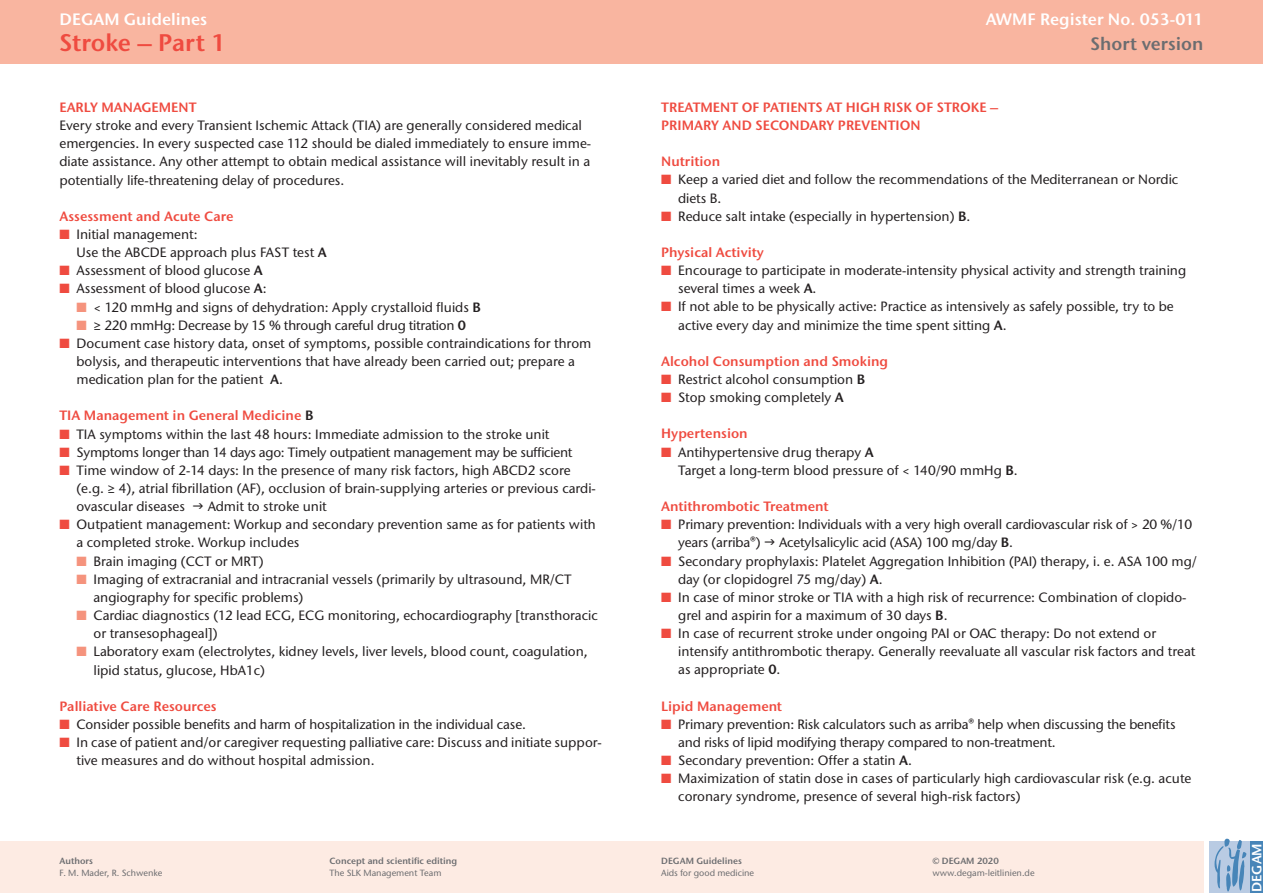
<style>
.page{position:relative;width:1263px;height:893px;background:#fff}
.page>*{position:absolute;margin:0;border:0;box-sizing:border-box;transform-origin:0 0}
.t1{font:600 24px "Stone Sans ITC Pro";letter-spacing:-.005em;color:#ef4b40}
.t2{font:600 18px "Stone Sans ITC Pro";color:#6c6d70}
.t3{font:600 16.5px "Stone Sans ITC Pro";color:#fff}
.t4{font:500 13.5px/18.1px "Stone Sans ITC Std";color:#231f20}
.t5{font:600 13.5px/18.1px "Stone Sans ITC Pro";color:#ef4b40}
.t6{font:500 13.5px "Stone Sans ITC Std";letter-spacing:-.02em;color:#231f20}
.t7{font:600 13.35px "Stone Sans ITC Pro";letter-spacing:.005em;color:#fff}
.t8{font:500 9px "Stone Sans ITC Std";color:#6c6d70}
.t9{font:600 9px "Stone Sans ITC Pro";color:#6c6d70}
.s1{color:#ef4b40}
.s2{font-family:"Stone Sans ITC Pro";font-weight:600}
.s3{color:#f5937d}
.s4{color:#231f20}
</style>
<div class="page">
<div style="left:0;top:0;width:1263px;height:64px;background:#f9b5a0"></div>
<div style="left:0;top:842px;width:1203px;height:51px;background:#fdebe3"></div>
<div style="left:1209px;top:842px;width:40px;height:51px;background:#b9cbe3"></div>
<div style="left:1250px;top:842px;width:13px;height:51px;background:#4785b8"></div>
<svg style="left:1214px;top:838px;width:32px;height:54px"></svg>
<p class="t3" style="left:60px;top:9px;width:149px">DEGAM Guidelines</p>
<p class="t3" style="left:986px;top:9px;width:219px">AWMF Register No. 053-011</p>
<h1 class="t1" style="left:59px;top:27px;width:168px">Stroke – Part 1</h1>
<h2 class="t2" style="left:1090px;top:32px;width:115px">Short version</h2>
<p class="t5" style="left:59px;top:98px;width:138px">EARLY MANAGEMENT</p>
<p class="t4" style="left:59px;top:116px;width:533px">Every stroke and every Transient Ischemic Attack (TIA) are generally considered medical emergencies. In every suspected case 112 should be dialed immediately to ensure imme&shy;diate assistance. Any other attempt to obtain medical assistance will inevitably result in a potentially life-threatening delay of procedures.</p>
<p class="t5" style="left:59px;top:207px;width:175px">Assessment and Acute Care</p>
<p class="t4" style="left:77px;top:225px;width:252px;text-indent:-17px"><span class="s1">■</span> Initial management:<br>Use the ABCDE approach plus FAST test <span class="s2">A</span></p>
<p class="t4" style="left:59px;top:261px;width:205px"><span class="s1">■</span> Assessment of blood glucose <span class="s2">A</span></p>
<p class="t4" style="left:59px;top:280px;width:209px"><span class="s1">■</span> Assessment of blood glucose <span class="s2">A</span>:</p>
<p class="t4" style="left:77px;top:298px;width:406px"><span class="s3">■</span> &lt; 120 mmHg and signs of dehydration: Apply crystalloid fluids <span class="s2">B</span></p>
<p class="t4" style="left:77px;top:316px;width:391px"><span class="s3">■</span> ≥ 220 mmHg: Decrease by 15 % through careful drug titration <span class="s2">0</span></p>
<p class="t4" style="left:77px;top:334px;width:516px;text-indent:-17px"><span class="s1">■</span> Document case history data, onset of symptoms, possible contraindications for throm bolysis, and therapeutic interventions that have already been carried out; prepare a medication plan for the patient <span class="s2">A</span>.</p>
<p class="t5" style="left:59px;top:407px;width:255px">TIA Management in General Medicine <span class="s4">B</span></p>
<p class="t4" style="left:59px;top:425px;width:491px"><span class="s1">■</span> TIA symptoms within the last 48 hours: Immediate admission to the stroke unit</p>
<p class="t6" style="left:59px;top:444px;width:514px"><span class="s1">■</span> Symptoms longer than 14 days ago: Timely outpatient management may be sufficient</p>
<p class="t4" style="left:77px;top:461px;width:521px;text-indent:-17px"><span class="s1">■</span> Time window of 2-14 days: In the presence of many risk factors, high ABCD2 score (e.g. ≥ 4), atrial fibrillation (AF), occlusion of brain-supplying arteries or previous cardi&shy;ovascular diseases</p>
<p class="t4" style="left:208px;top:497px;width:121px">Admit to stroke unit</p>
<p class="t4" style="left:77px;top:515px;width:521px;text-indent:-17px"><span class="s1">■</span> Outpatient management: Workup and secondary prevention same as for patients with a completed stroke. Workup includes</p>
<p class="t4" style="left:77px;top:552px;width:189px"><span class="s3">■</span> Brain imaging (CCT or MRT)</p>
<p class="t4" style="left:94px;top:570px;width:480px;text-indent:-17px"><span class="s3">■</span> Imaging of extracranial and intracranial vessels (primarily by ultrasound, MR/CT angiography for specific problems)</p>
<p class="t4" style="left:94px;top:606px;width:506px;text-indent:-17px"><span class="s3">■</span> Cardiac diagnostics (12 lead ECG, ECG monitoring, echocardiography [transthoracic or transesophageal])</p>
<p class="t4" style="left:94px;top:642px;width:496px;text-indent:-17px"><span class="s3">■</span> Laboratory exam (electrolytes, kidney levels, liver levels, blood count, coagulation, lipid status, glucose, HbA1c)</p>
<p class="t5" style="left:59px;top:697px;width:159px">Palliative Care Resources</p>
<p class="t4" style="left:59px;top:715px;width:468px"><span class="s1">■</span> Consider possible benefits and harm of hospitalization in the individual case.</p>
<p class="t4" style="left:77px;top:733px;width:527px;text-indent:-17px"><span class="s1">■</span> In case of patient and/or caregiver requesting palliative care: Discuss and initiate suppor&shy;tive measures and do without hospital admission.</p>
<p class="t5" style="left:661px;top:98px;width:339px">TREATMENT OF PATIENTS AT HIGH RISK OF STROKE –<br>PRIMARY AND SECONDARY PREVENTION</p>
<p class="t5" style="left:661px;top:152px;width:61px">Nutrition</p>
<p class="t4" style="left:678px;top:170px;width:502px;text-indent:-17px"><span class="s1">■</span> Keep a varied diet and follow the recommendations of the Mediterranean or Nordic diets B.</p>
<p class="t4" style="left:661px;top:207px;width:311px"><span class="s1">■</span> Reduce salt intake (especially in hypertension) <span class="s2">B</span>.</p>
<p class="t5" style="left:661px;top:243px;width:104px">Physical Activity</p>
<p class="t4" style="left:678px;top:261px;width:509px;text-indent:-17px"><span class="s1">■</span> Encourage to participate in moderate-intensity physical activity and strength training several times a week <span class="s2">A</span>.</p>
<p class="t4" style="left:678px;top:298px;width:497px;text-indent:-17px"><span class="s1">■</span> If not able to be physically active: Practice as intensively as safely possible, try to be active every day and minimize the time spent sitting <span class="s2">A</span>.</p>
<p class="t5" style="left:661px;top:352px;width:228px">Alcohol Consumption and Smoking</p>
<p class="t4" style="left:661px;top:370px;width:205px"><span class="s1">■</span> Restrict alcohol consumption <span class="s2">B</span></p>
<p class="t4" style="left:661px;top:388px;width:184px"><span class="s1">■</span> Stop smoking completely <span class="s2">A</span></p>
<p class="t5" style="left:661px;top:425px;width:88px">Hypertension</p>
<p class="t4" style="left:678px;top:443px;width:341px;text-indent:-17px"><span class="s1">■</span> Antihypertensive drug therapy <span class="s2">A<br></span>Target a long-term blood pressure of &lt; 140/90 mmHg <span class="s2">B</span>.</p>
<p class="t5" style="left:661px;top:497px;width:169px">Antithrombotic Treatment</p>
<p class="t4" style="left:678px;top:515px;width:515px;text-indent:-17px"><span class="s1">■</span> Primary prevention: Individuals with a very high overall cardiovascular risk of &gt; 20 %/10 years (arriba®)</p>
<p class="t4" style="left:779px;top:533px;width:235px">Acetylsalicylic acid (ASA) 100 mg/day <span class="s2">B</span>.</p>
<p class="t4" style="left:678px;top:552px;width:520px;text-indent:-17px"><span class="s1">■</span> Secondary prophylaxis: Platelet Aggregation Inhibition (PAI) therapy, i. e. ASA 100 mg/ day (or clopidogrel 75 mg/day) <span class="s2">A</span>.</p>
<p class="t4" style="left:678px;top:588px;width:510px;text-indent:-17px"><span class="s1">■</span> In case of minor stroke or TIA with a high risk of recurrence: Combination of clopido&shy;grel and aspirin for a maximum of 30 days <span class="s2">B</span>.</p>
<p class="t4" style="left:678px;top:624px;width:519px;text-indent:-17px"><span class="s1">■</span> In case of recurrent stroke under ongoing PAI or OAC therapy: Do not extend or intensify antithrombotic therapy. Generally reevaluate all vascular risk factors and treat as appropriate <span class="s2">0</span>.</p>
<p class="t5" style="left:661px;top:697px;width:122px">Lipid Management</p>
<p class="t4" style="left:678px;top:715px;width:499px;text-indent:-17px"><span class="s1">■</span> Primary prevention: Risk calculators such as arriba® help when discussing the benefits and risks of lipid modifying therapy compared to non-treatment.</p>
<p class="t4" style="left:661px;top:751px;width:252px"><span class="s1">■</span> Secondary prevention: Offer a statin <span class="s2">A</span>.</p>
<p class="t4" style="left:678px;top:769px;width:514px;text-indent:-17px"><span class="s1">■</span> Maximization of statin dose in cases of particularly high cardiovascular risk (e.g. acute coronary syndrome, presence of several high-risk factors)</p>
<p class="t9" style="left:60px;top:855px;width:35px">Authors</p>
<p class="t8" style="left:60px;top:867px;width:104px">F. M. Mader, R. Schwenke</p>
<p class="t9" style="left:330px;top:855px;width:129px">Concept and scientific editing</p>
<p class="t8" style="left:330px;top:867px;width:113px">The SLK Management Team</p>
<p class="t9" style="left:661px;top:855px;width:82px">DEGAM Guidelines</p>
<p class="t8" style="left:661px;top:867px;width:94px">Aids for good medicine</p>
<p class="t9" style="left:932px;top:855px;width:68px">© DEGAM 2020</p>
<p class="t8" style="left:932px;top:867px;width:104px">www.degam-leitlinien.de</p>
<p class="t7" style="left:1248px;top:892px;width:50px;rotate:-90deg">DEGAM</p>
</div>
